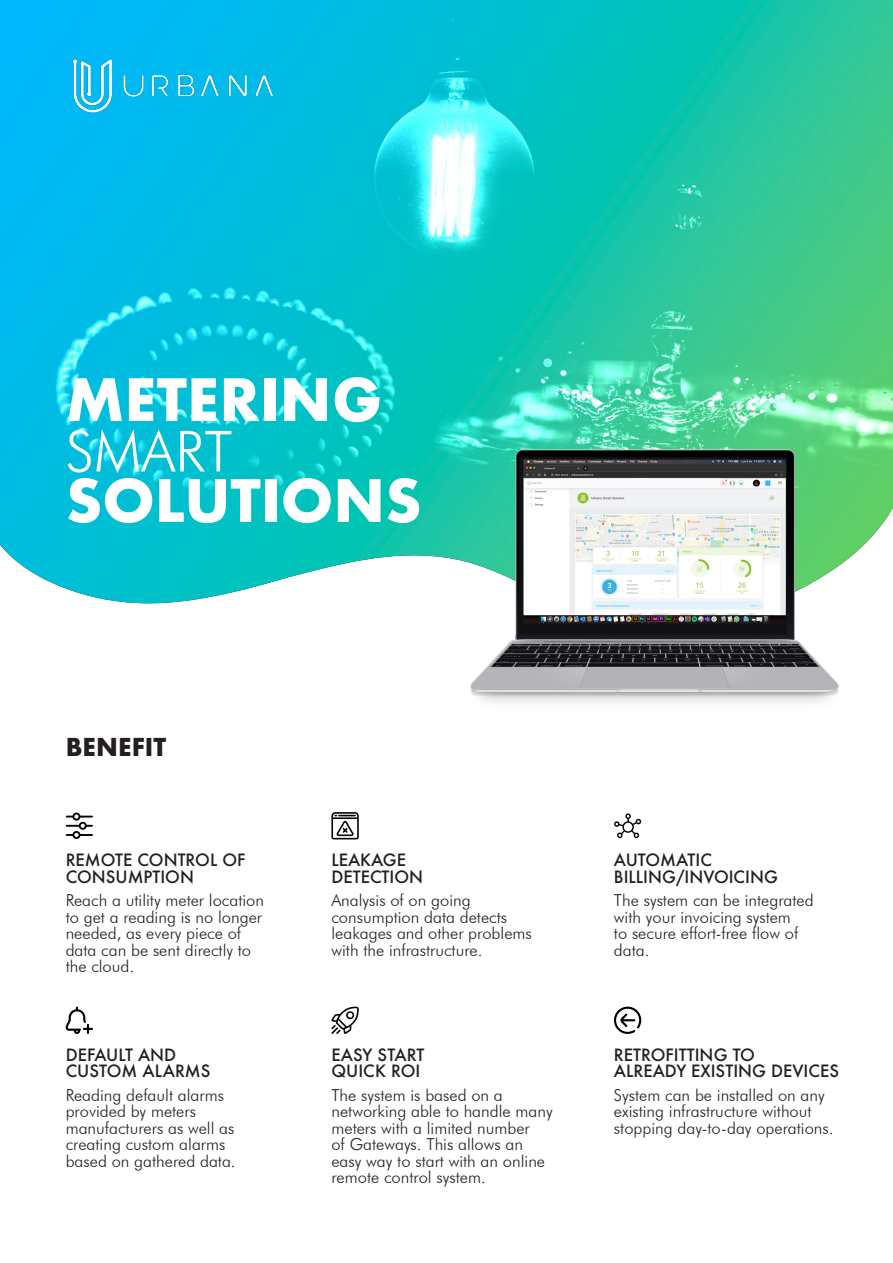
<style>
.page{position:relative;width:893px;height:1263px;background:#fff}
.page>*{position:absolute;margin:0;border:0;box-sizing:border-box;transform-origin:0 0}
.t1{font:700 56.7px "Futura";color:#fff}
.t2{font:300 56.7px "Futura BT";color:#fff}
.t3{font:700 24px "Futura";color:#231f20}
.t4{font:300 16.5px/16.5px "Futura BT";color:#231f20}
.t5{font:500 16.5px/16.5px "Futura";color:#231f20}
</style>
<div class="page">
<img style="left:0;top:0;width:893px;height:604px">
<img style="left:68px;top:54px;width:209px;height:62px">
<svg style="left:66px;top:812px;width:27px;height:27px"></svg>
<svg style="left:66px;top:1007px;width:27px;height:27px"></svg>
<svg style="left:331px;top:812px;width:28px;height:27px"></svg>
<svg style="left:331px;top:1006px;width:28px;height:28px"></svg>
<svg style="left:614px;top:813px;width:27px;height:25px"></svg>
<svg style="left:614px;top:1007px;width:27px;height:27px"></svg>
<img style="left:446px;top:389px;width:416px;height:314px">
<p class="t1" style="left:66px;top:359px;width:318px">METERING</p>
<p class="t2" style="left:66px;top:417px;width:168px">SMART</p>
<p class="t1" style="left:66px;top:460px;width:357px">SOLUTIONS</p>
<p class="t3" style="left:66px;top:729px;width:102px">BENEFIT</p>
<p class="t5" style="left:66px;top:852px;width:181px">REMOTE CONTROL OF<br>CONSUMPTION</p>
<p class="t4" style="left:66px;top:892px;width:200px">Reach a utility meter location to get a reading is no longer needed, as every piece of data can be sent directly to the cloud.</p>
<p class="t5" style="left:66px;top:1046px;width:112px">DEFAULT AND</p>
<p class="t5" style="left:66px;top:1063px;width:146px">CUSTOM ALARMS</p>
<p class="t4" style="left:66px;top:1086px;width:172px">Reading default alarms provided by meters manufacturers as well as creating custom alarms based on gathered data.</p>
<p class="t5" style="left:331px;top:852px;width:76px">LEAKAGE</p>
<p class="t5" style="left:331px;top:868px;width:93px">DETECTION</p>
<p class="t4" style="left:331px;top:892px;width:202px">Analysis of on going consumption data detects leakages and other problems with the infrastructure.</p>
<p class="t5" style="left:331px;top:1046px;width:95px">EASY START</p>
<p class="t5" style="left:331px;top:1063px;width:91px">QUICK ROI</p>
<p class="t4" style="left:331px;top:1086px;width:223px">The system is based on a networking able to handle many meters with a limited number<br>of Gateways. This allows an easy way to start with an online remote control system.</p>
<p class="t5" style="left:614px;top:852px;width:100px">AUTOMATIC</p>
<p class="t5" style="left:614px;top:868px;width:166px">BILLING/INVOICING</p>
<p class="t4" style="left:614px;top:892px;width:201px">The system can be integrated with your invoicing system<br>to secure effort-free flow of data.</p>
<p class="t5" style="left:614px;top:1046px;width:143px">RETROFITTING TO</p>
<p class="t5" style="left:614px;top:1063px;width:226px">ALREADY EXISTING DEVICES</p>
<p class="t4" style="left:614px;top:1086px;width:221px">System can be installed on any existing infrastructure without stopping day-to-day operations.</p>
</div>
